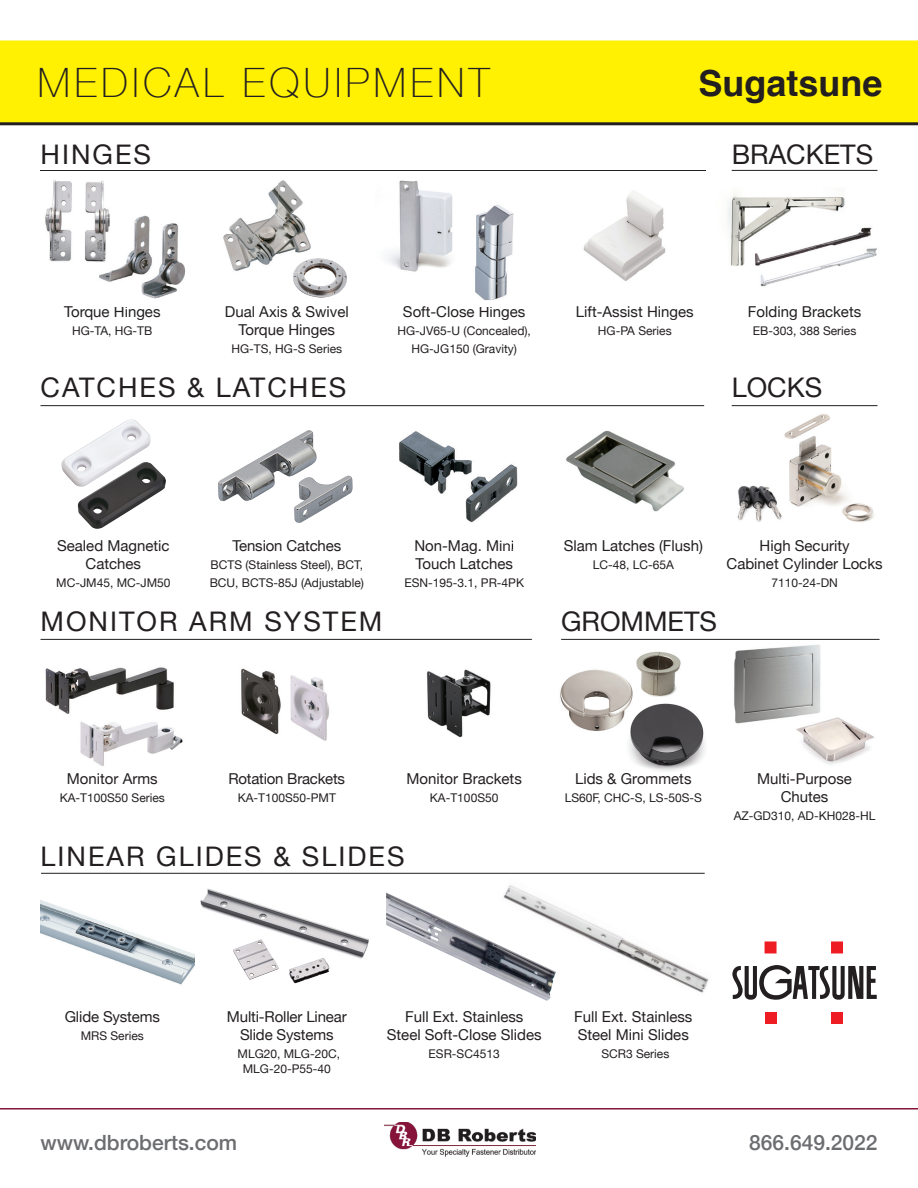
<style>
.page{position:relative;width:918px;height:1188px;background:#fff}
.page>*{position:absolute;margin:0;border:0;box-sizing:border-box;transform-origin:0 0}
.t1{font:100 40.5px "Helvetica Neue";letter-spacing:.1em;color:#231f20}
.t2{font:700 36px "Helvetica";color:#231f20}
.t3{font:27px "Helvetica Neue";letter-spacing:.075em;color:#231f20}
.t4{font:27px "Helvetica Neue";color:#231f20}
.t5{font:500 21px "Helvetica Neue";color:#6c6d70}
.t6{font:15px/18px "Helvetica Neue";color:#231f20;text-align:center}
.t7{font:12px/18px "Helvetica Neue";color:#231f20;text-align:center}
</style>
<div class="page">
<img style="left:506px;top:885px;width:203px;height:108px">
<img style="left:734px;top:644px;width:87px;height:80px">
<img style="left:783px;top:715px;width:91px;height:50px">
<img style="left:40px;top:872px;width:168px;height:113px">
<div style="left:0;top:40px;width:918px;height:82px;background:#fff101"></div>
<hr style="left:40px;top:170px;width:666px;height:1px;background:#231f20">
<hr style="left:40px;top:405px;width:664px;height:1px;background:#231f20">
<hr style="left:40px;top:639px;width:492px;height:1px;background:#231f20">
<hr style="left:41px;top:873px;width:664px;height:1px;background:#231f20">
<img style="left:760px;top:227px;width:117px;height:60px">
<hr style="left:561px;top:639px;width:319px;height:1px;background:#231f20">
<img style="left:727px;top:193px;width:118px;height:77px">
<img style="left:583px;top:190px;width:83px;height:91px">
<img style="left:566px;top:430px;width:118px;height:82px">
<img style="left:45px;top:667px;width:138px;height:99px">
<img style="left:399px;top:431px;width:119px;height:110px">
<img style="left:500px;top:541px;width:14px;height:9px">
<img style="left:304px;top:258px;width:31px;height:28px">
<img style="left:223px;top:180px;width:88px;height:91px">
<img style="left:293px;top:258px;width:21px;height:14px">
<img style="left:99px;top:215px;width:87px;height:84px">
<hr style="left:0;top:1108px;width:918px;height:2px;background:#85143a">
<div style="left:765px;top:1012px;width:12px;height:12px;background:#ee1d23"></div>
<div style="left:831px;top:1012px;width:12px;height:12px;background:#ee1d23"></div>
<svg style="left:831px;top:941px;width:12px;height:12px"></svg>
<div style="left:765px;top:941px;width:12px;height:12px;background:#ee1d23"></div>
<svg style="left:732px;top:965px;width:145px;height:35px"></svg>
<img style="left:385px;top:1122px;width:151px;height:34px">
<img style="left:196px;top:885px;width:173px;height:100px">
<img style="left:289px;top:958px;width:40px;height:25px">
<img style="left:233px;top:939px;width:46px;height:41px">
<img style="left:45px;top:180px;width:71px;height:84px">
<img style="left:736px;top:406px;width:142px;height:116px">
<img style="left:628px;top:703px;width:77px;height:68px">
<img style="left:560px;top:669px;width:73px;height:63px">
<img style="left:636px;top:651px;width:45px;height:46px">
<hr style="left:732px;top:405px;width:145px;height:1px;background:#231f20">
<img style="left:241px;top:668px;width:40px;height:67px">
<img style="left:290px;top:675px;width:39px;height:66px">
<img style="left:475px;top:205px;width:39px;height:95px">
<img style="left:387px;top:180px;width:66px;height:92px">
<img style="left:218px;top:430px;width:135px;height:93px">
<hr style="left:0;top:122px;width:918px;height:3px;background:#231f20">
<img style="left:61px;top:419px;width:90px;height:67px">
<img style="left:78px;top:462px;width:88px;height:67px">
<hr style="left:732px;top:170px;width:145px;height:1px;background:#231f20">
<img style="left:386px;top:892px;width:170px;height:109px">
<img style="left:426px;top:669px;width:65px;height:69px">
<h1 class="t1" style="left:38px;top:52px;width:454px">MEDICAL EQUIPMENT</h1>
<h3 class="t3" style="left:40px;top:135px;width:112px">HINGES</h3>
<h2 class="t2" style="left:698px;top:54px;width:186px">Sugatsune</h2>
<h3 class="t4" style="left:732px;top:135px;width:143px">BRACKETS</h3>
<p class="t6" style="left:64px;top:304px;width:98px">Torque Hinges</p>
<p class="t7" style="left:72px;top:323px;width:82px">HG-TA, HG-TB</p>
<p class="t6" style="left:225px;top:304px;width:125px">Dual Axis &amp; Swivel<br>Torque Hinges</p>
<p class="t7" style="left:231px;top:341px;width:112px">HG-TS, HG-S Series</p>
<p class="t6" style="left:403px;top:304px;width:124px">Soft-Close Hinges</p>
<p class="t7" style="left:398px;top:323px;width:135px">HG-JV65-U (Concealed),<br>HG-JG150 (Gravity)</p>
<p class="t6" style="left:576px;top:304px;width:119px">Lift-Assist Hinges</p>
<p class="t7" style="left:598px;top:323px;width:75px">HG-PA Series</p>
<p class="t6" style="left:748px;top:304px;width:115px">Folding Brackets</p>
<p class="t7" style="left:753px;top:323px;width:105px">EB-303, 388 Series</p>
<h3 class="t3" style="left:40px;top:368px;width:307px">CATCHES &amp; LATCHES</h3>
<h3 class="t3" style="left:732px;top:368px;width:92px">LOCKS</h3>
<p class="t6" style="left:57px;top:538px;width:114px">Sealed Magnetic<br>Catches</p>
<p class="t7" style="left:56px;top:575px;width:116px">MC-JM45, MC-JM50</p>
<p class="t6" style="left:232px;top:538px;width:110px">Tension Catches</p>
<p class="t7" style="left:210px;top:557px;width:156px;text-align:left">BCTS (Stainless Steel), BCT,<br>BCU, BCTS-85J (Adjustable)</p>
<h3 class="t3" style="left:40px;top:602px;width:343px">MONITOR ARM SYSTEM</h3>
<p class="t6" style="left:414px;top:538px;width:101px;text-align:left">Non-Mag. Mini<br>Touch Latches</p>
<p class="t7" style="left:404px;top:575px;width:121px">ESN-195-3.1, PR-4PK</p>
<p class="t6" style="left:564px;top:538px;width:141px">Slam Latches (Flush)</p>
<p class="t7" style="left:593px;top:557px;width:83px">LC-48, LC-65A</p>
<h3 class="t4" style="left:561px;top:602px;width:158px">GROMMETS</h3>
<p class="t6" style="left:727px;top:538px;width:158px">High Security<br>Cabinet Cylinder Locks</p>
<p class="t7" style="left:771px;top:575px;width:68px">7110-24-DN</p>
<p class="t6" style="left:67px;top:771px;width:92px">Monitor Arms</p>
<p class="t7" style="left:60px;top:790px;width:107px">KA-T100S50 Series</p>
<p class="t6" style="left:228px;top:771px;width:118px">Rotation Brackets</p>
<p class="t7" style="left:238px;top:790px;width:100px">KA-T100S50-PMT</p>
<p class="t6" style="left:407px;top:771px;width:117px">Monitor Brackets</p>
<p class="t7" style="left:430px;top:790px;width:70px">KA-T100S50</p>
<p class="t6" style="left:575px;top:771px;width:118px">Lids &amp; Grommets</p>
<p class="t7" style="left:565px;top:790px;width:139px">LS60F, CHC-S, LS-50S-S</p>
<p class="t6" style="left:757px;top:771px;width:96px">Multi-Purpose<br>Chutes</p>
<p class="t7" style="left:734px;top:808px;width:143px">AZ-GD310, AD-KH028-HL</p>
<h3 class="t3" style="left:40px;top:837px;width:366px">LINEAR GLIDES &amp; SLIDES</h3>
<p class="t6" style="left:65px;top:1009px;width:97px">Glide Systems</p>
<p class="t7" style="left:81px;top:1028px;width:65px">MRS Series</p>
<p class="t6" style="left:227px;top:1009px;width:121px">Multi-Roller Linear<br>Slide Systems</p>
<p class="t7" style="left:238px;top:1047px;width:104px;line-height:15px">MLG20, MLG-20C,<br>MLG-20-P55-40</p>
<p class="t6" style="left:387px;top:1009px;width:156px">Full Ext. Stainless<br>Steel Soft-Close Slides</p>
<p class="t7" style="left:429px;top:1046px;width:73px">ESR-SC4513</p>
<p class="t6" style="left:574px;top:1009px;width:120px;text-align:left">Full Ext. Stainless<br>Steel Mini Slides</p>
<p class="t7" style="left:601px;top:1046px;width:69px">SCR3 Series</p>
<h3 class="t5" style="left:40px;top:1125px;width:198px">www.dbroberts.com</h3>
<h3 class="t5" style="left:749px;top:1125px;width:130px">866.649.2022</h3>
</div>
